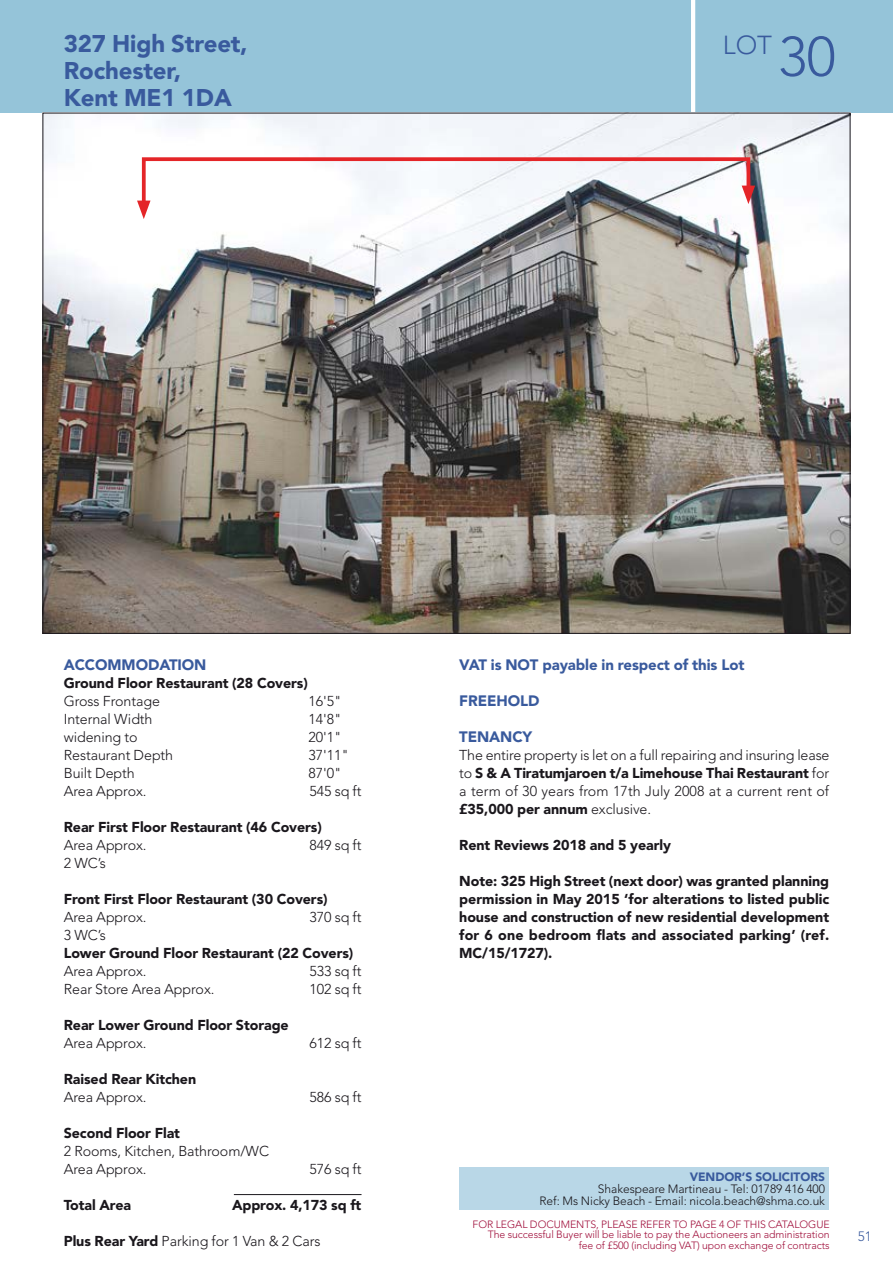
<style>
.page{position:relative;width:893px;height:1263px;background:#fff}
.page>*{position:absolute;margin:0;border:0;box-sizing:border-box;transform-origin:0 0}
.t1{font:300 25.8px "Avenir LT Std";color:#395a9d}
.t2{font:900 24px/27px "Avenir LT Std";letter-spacing:-.005em;color:#395a9d}
.t3{font:900 15px "Avenir LT Std";letter-spacing:-.005em;color:#395a9d}
.t4{font:300 14.25px/18px "Avenir LT Std";letter-spacing:-.005em;color:#1a171c}
.t5{font:900 14.25px/18px "Avenir LT Std";letter-spacing:-.005em;color:#1a171c;text-align:justify}
.t6{font:300 13.5px "Avenir LT Std";color:#395a9d}
.t7{font:300 12px/12px "Avenir LT Std";letter-spacing:-.005em;color:#1a171c;text-align:right}
.t8{font:900 12px "Avenir LT Std";letter-spacing:-.005em;color:#395a9d}
.t9{font:300 10.5px/10.5px "Avenir LT Std";letter-spacing:-.005em;color:#a00f3b;text-align:right}
.s1{font-size:55.5px}
.s2{font-weight:900}
</style>
<div class="page">
<div style="left:0;top:0;width:893px;height:113px;background:#95c4d9"></div>
<hr style="left:691px;top:0;width:4px;height:113px;background:#fff">
<img style="left:45px;top:115px;width:803px;height:517px">
<hr style="left:234px;top:1194px;width:128px;height:1px;background:#1a171c">
<div style="left:459px;top:1167px;width:370px;height:43px;background:#b9d7e7"></div>
<svg style="left:137px;top:155px;width:618px;height:64px"></svg>
<h2 class="t2" style="left:64px;top:30px;width:185px">327 High Street,<br>Rochester,<br>Kent ME1 1DA</h2>
<h1 class="t1" style="left:723px;top:30px;width:114px">LOT <span class="s1">30</span></h1>
<p class="t3" style="left:64px;top:655px;width:144px">ACCOMMODATION</p>
<p class="t5" style="left:64px;top:674px;width:246px">Ground Floor Restaurant (28 Covers)</p>
<p class="t4" style="left:64px;top:692px;width:98px">Gross Frontage</p>
<p class="t4" style="left:308px;top:692px;width:35px">16'5"</p>
<p class="t4" style="left:64px;top:710px;width:90px">Internal Width</p>
<p class="t4" style="left:308px;top:710px;width:35px">14'8"</p>
<p class="t4" style="left:64px;top:728px;width:75px">widening to</p>
<p class="t4" style="left:308px;top:728px;width:35px">20'1"</p>
<p class="t4" style="left:64px;top:746px;width:111px">Restaurant Depth</p>
<p class="t4" style="left:308px;top:746px;width:42px">37'11"</p>
<p class="t4" style="left:64px;top:764px;width:72px">Built Depth</p>
<p class="t4" style="left:308px;top:764px;width:35px">87'0"</p>
<p class="t4" style="left:64px;top:782px;width:84px">Area Approx.</p>
<p class="t4" style="left:309px;top:782px;width:54px">545 sq ft</p>
<p class="t5" style="left:64px;top:818px;width:260px">Rear First Floor Restaurant (46 Covers)</p>
<p class="t4" style="left:64px;top:836px;width:84px">Area Approx.</p>
<p class="t4" style="left:309px;top:836px;width:54px">849 sq ft</p>
<p class="t4" style="left:64px;top:854px;width:44px">2 WC’s</p>
<p class="t5" style="left:64px;top:890px;width:265px">Front First Floor Restaurant (30 Covers)</p>
<p class="t4" style="left:64px;top:908px;width:84px">Area Approx.</p>
<p class="t4" style="left:309px;top:908px;width:54px">370 sq ft</p>
<p class="t4" style="left:64px;top:926px;width:44px">3 WC’s</p>
<p class="t5" style="left:64px;top:944px;width:291px">Lower Ground Floor Restaurant (22 Covers)</p>
<p class="t4" style="left:64px;top:962px;width:84px">Area Approx.</p>
<p class="t4" style="left:309px;top:962px;width:54px">533 sq ft</p>
<p class="t4" style="left:64px;top:980px;width:152px">Rear Store Area Approx.</p>
<p class="t4" style="left:309px;top:980px;width:54px">102 sq ft</p>
<p class="t5" style="left:64px;top:1016px;width:226px">Rear Lower Ground Floor Storage</p>
<p class="t4" style="left:64px;top:1034px;width:84px">Area Approx.</p>
<p class="t4" style="left:309px;top:1034px;width:54px">612 sq ft</p>
<p class="t5" style="left:64px;top:1070px;width:134px">Raised Rear Kitchen</p>
<p class="t4" style="left:64px;top:1088px;width:84px">Area Approx.</p>
<p class="t4" style="left:309px;top:1088px;width:54px">586 sq ft</p>
<p class="t5" style="left:64px;top:1124px;width:118px">Second Floor Flat</p>
<p class="t4" style="left:64px;top:1142px;width:207px">2 Rooms, Kitchen, Bathroom/WC<br>Area Approx.</p>
<p class="t4" style="left:309px;top:1160px;width:54px">576 sq ft</p>
<p class="t5" style="left:64px;top:1196px;width:69px">Total Area</p>
<p class="t5" style="left:232px;top:1196px;width:131px">Approx. 4,173 sq ft</p>
<p class="t4" style="left:64px;top:1232px;width:258px"><span class="s2">Plus Rear Yard</span> Parking for 1 Van &amp; 2 Cars</p>
<p class="t3" style="left:459px;top:655px;width:287px">VAT is NOT payable in respect of this Lot</p>
<p class="t3" style="left:459px;top:691px;width:82px">FREEHOLD</p>
<p class="t3" style="left:459px;top:727px;width:75px">TENANCY</p>
<p class="t4" style="left:459px;top:746px;width:372px;text-align:justify">The entire property is let on a full repairing and insuring lease to <span class="s2">S &amp; A Tiratumjaroen t/a Limehouse Thai Restaurant</span> for a term of 30 years from 17th July 2008 at a current rent of <span class="s2">£35,000 per annum</span> exclusive.</p>
<p class="t5" style="left:459px;top:836px;width:213px">Rent Reviews 2018 and 5 yearly</p>
<p class="t5" style="left:459px;top:872px;width:372px">Note: 325 High Street (next door) was granted planning permission in May 2015 ‘for alterations to listed public house and construction of new residential development for 6 one bedroom flats and associated parking’ (ref.<br>MC/15/1727).</p>
<p class="t8" style="left:690px;top:1169px;width:137px">VENDOR’S SOLICITORS</p>
<p class="t7" style="left:540px;top:1182px;width:287px">Shakespeare Martineau - Tel: 01789 416 400<br>Ref: Ms Nicky Beach - Email: nicola.beach@shma.co.uk</p>
<p class="t9" style="left:473px;top:1219px;width:359px">FOR LEGAL DOCUMENTS, PLEASE REFER TO PAGE 4 OF THIS CATALOGUE<br>The successful Buyer will be liable to pay the Auctioneers an administration fee of £500 (including VAT) upon exchange of contracts</p>
<p class="t6" style="left:858px;top:1229px;width:15px">51</p>
</div>
